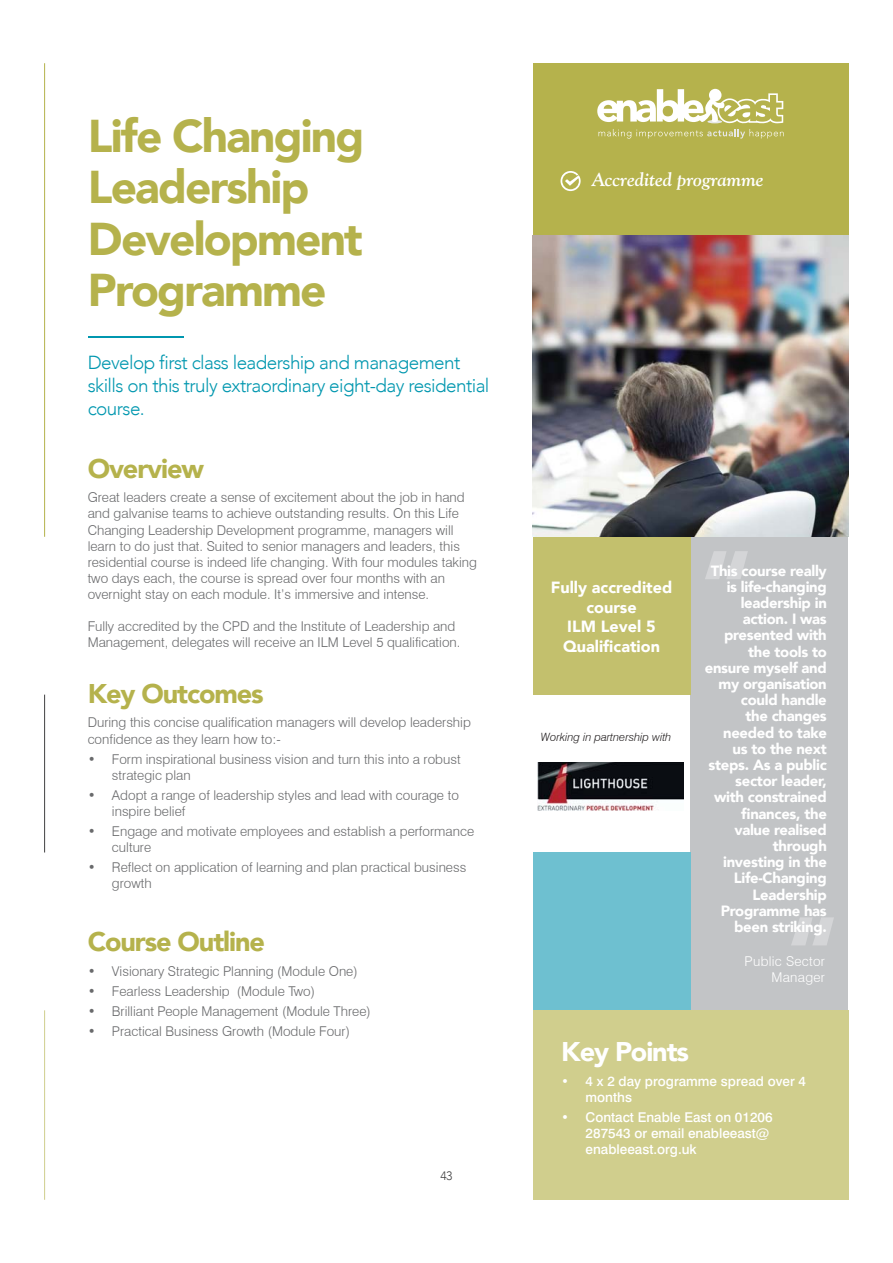
<style>
.page{position:relative;width:893px;height:1263px;background:#fff}
.page>*{position:absolute;margin:0;border:0;box-sizing:border-box;transform-origin:0 0}
.t1{font:900 45.9px/51.3px "Avenir";letter-spacing:-.04em;color:#b5b24c}
.t2{font:900 27px "Avenir";letter-spacing:-.04em;color:#b5b24c}
.t3{font:900 27px "Avenir";letter-spacing:-.04em;color:#fff}
.t4{font:300 18.9px/23px "Avenir";letter-spacing:-.03em;color:#0097af}
.t5{font:italic 700 18.9px "Goudy Old Style BT";color:#fff}
.t6{font:900 16.2px/19.5px "Avenir";color:#fff;text-align:center}
.t7{font:900 14.85px/16.2px "Avenir";letter-spacing:-.02em;color:#fff;text-align:right}
.t8{font:300 13.5px/16.2px "Swiss 721 BT";color:#696a6c}
.t9{font:500 13.5px/16.2px "Swiss 721 BT";color:#fff}
.t10{font:300 13.5px/15.6px "Swiss 721 BT";letter-spacing:.02em;color:#fff;text-align:right}
.t11{font:300 12.15px "Avenir";color:#404041}
.t12{font:italic 300 11.4px "Swiss 721 BT";color:#231f20}
</style>
<div class="page">
<div style="left:690px;top:537px;width:158px;height:473px;background:#c2c4c6"></div>
<div style="left:533px;top:1010px;width:315px;height:190px;background:#d0ce8d"></div>
<div style="left:533px;top:537px;width:157px;height:158px;background:#c3c06d"></div>
<div style="left:533px;top:852px;width:157px;height:158px;background:#6ec0d0"></div>
<div style="left:533px;top:63px;width:315px;height:172px;background:#b5b24c"></div>
<hr style="left:88px;top:336px;width:95px;height:1px;background:#0097af">
<svg style="left:705px;top:551px;width:43px;height:28px"></svg>
<svg style="left:791px;top:917px;width:43px;height:28px"></svg>
<img style="left:533px;top:235px;width:315px;height:302px">
<svg style="left:560px;top:171px;width:21px;height:20px"></svg>
<img style="left:537px;top:762px;width:147px;height:48px">
<svg style="left:597px;top:89px;width:187px;height:50px"></svg>
<h1 class="t1" style="left:88px;top:112px;width:278px">Life Changing<br>Leadership<br>Development<br>Programme</h1>
<h3 class="t4" style="left:88px;top:352px;width:403px">Develop first class leadership and management skills on this truly extraordinary eight-day residential course.</h3>
<h2 class="t2" style="left:88px;top:451px;width:118px">Overview</h2>
<p class="t8" style="left:88px;top:489px;width:391px">Great leaders create a sense of excitement about the job in hand and galvanise teams to achieve outstanding results. On this Life Changing Leadership Development programme, managers will learn to do just that. Suited to senior managers and leaders, this residential course is indeed life changing. With four modules taking two days each, the course is spread over four months with an overnight stay on each module. It’s immersive and intense.</p>
<p class="t8" style="left:88px;top:618px;width:374px">Fully accredited by the CPD and the Institute of Leadership and<br>Management, delegates will receive an ILM Level 5 qualification.</p>
<h2 class="t2" style="left:88px;top:676px;width:178px">Key Outcomes</h2>
<p class="t8" style="left:88px;top:714px;width:385px">During this concise qualification managers will develop leadership confidence as they learn how to:-</p>
<p class="t8" style="left:112px;top:751px;width:350px;text-indent:-24px">• Form inspirational business vision and turn this into a robust strategic plan</p>
<p class="t8" style="left:112px;top:787px;width:348px;text-indent:-24px">• Adopt a range of leadership styles and lead with courage to inspire belief</p>
<p class="t8" style="left:112px;top:823px;width:364px;text-indent:-24px">• Engage and motivate employees and establish a performance culture</p>
<p class="t8" style="left:112px;top:859px;width:356px;text-indent:-24px">• Reflect on application of learning and plan practical business growth</p>
<h2 class="t2" style="left:88px;top:924px;width:179px">Course Outline</h2>
<p class="t8" style="left:88px;top:963px;width:271px">• Visionary Strategic Planning (Module One)</p>
<p class="t8" style="left:88px;top:983px;width:229px">• Fearless Leadership (Module Two)</p>
<p class="t8" style="left:88px;top:1003px;width:285px">• Brilliant People Management (Module Three)</p>
<p class="t8" style="left:88px;top:1023px;width:264px">• Practical Business Growth (Module Four)</p>
<p class="t11" style="left:440px;top:1168px;width:14px">43</p>
<h3 class="t5" style="left:592px;top:170px;width:173px">Accredited programme</h3>
<p class="t6" style="left:551px;top:578px;width:123px">Fully accredited course<br>ILM Level 5<br>Qualification</p>
<p class="t12" style="left:541px;top:730px;width:132px">Working in partnership with</p>
<p class="t7" style="left:705px;top:563px;width:123px">This course really is life-changing leadership in action. I was presented with the tools to ensure myself and my organisation could handle<br>the changes needed to take us to the next steps. As a public sector leader, with constrained finances, the value realised through<br>investing in the<br>Life-Changing<br>Leadership<br>Programme has been striking.</p>
<p class="t10" style="left:745px;top:953px;width:82px">Public Sector<br>Manager</p>
<h2 class="t3" style="left:561px;top:1034px;width:129px">Key Points</h2>
<p class="t9" style="left:586px;top:1074px;width:222px;text-indent:-24px">• 4 x 2 day programme spread over 4 months</p>
<p class="t9" style="left:586px;top:1110px;width:188px;text-indent:-24px">• Contact Enable East on 01206<br>287543 or email enableeast@ enableeast.org.uk</p>
</div>
